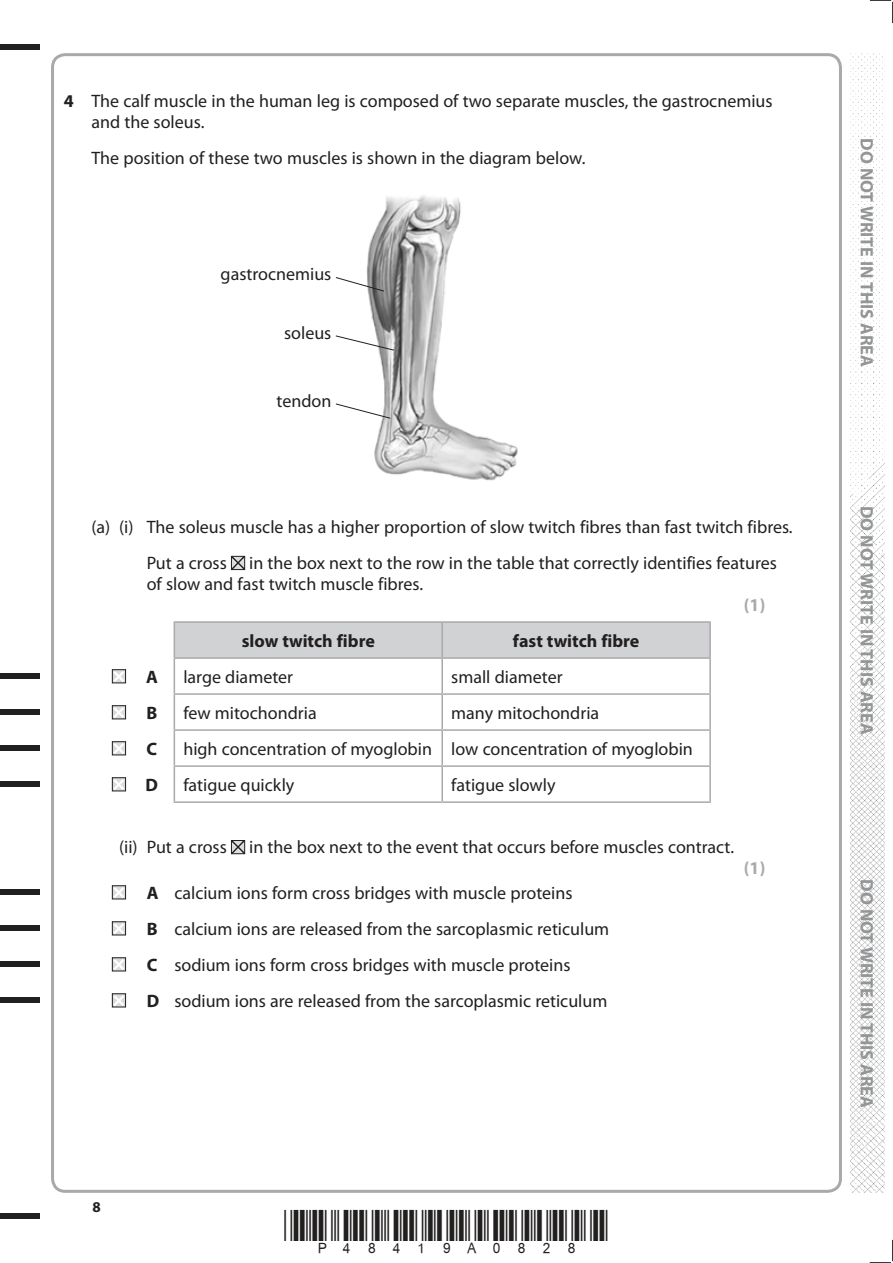
<style>
.page{position:relative;width:893px;height:1263px;background:#fff}
.page>*{position:absolute;margin:0;border:0;box-sizing:border-box;transform-origin:0 0}
.t1{font:18px/36px "Myriad Pro";color:#221f1f}
.t2{font:700 18px "Myriad Pro";color:#939597}
.t3{font:700 18px "Myriad Pro";color:#221f1f}
.t4{font:700 18px "Myriad Pro";color:#a7a9ab}
.t5{font:700 15px "Myriad Pro";color:#221f1f}
.s1{font-weight:700}
</style>
<div class="page">
<div style="left:0;top:44px;width:40px;height:5px;background:#221f1f"></div>
<div style="left:0;top:1214px;width:40px;height:5px;background:#221f1f"></div>
<svg style="left:870px;top:0;width:23px;height:23px"></svg>
<svg style="left:870px;top:1240px;width:23px;height:23px"></svg>
<img style="left:850px;top:53px;width:34px;height:1140px">
<img style="left:366px;top:195px;width:152px;height:286px">
<svg style="left:335px;top:277px;width:50px;height:15px"></svg>
<svg style="left:335px;top:335px;width:60px;height:16px"></svg>
<svg style="left:335px;top:403px;width:56px;height:16px"></svg>
<svg style="left:230px;top:555px;width:16px;height:16px"></svg>
<div style="left:175px;top:623px;width:534px;height:34px;background:#d1d2d4"></div>
<hr style="left:174px;top:621px;width:268px;height:2px;background:#a7a9ab">
<hr style="left:442px;top:621px;width:269px;height:2px;background:#a7a9ab">
<hr style="left:441px;top:623px;width:2px;height:34px;background:#a7a9ab">
<hr style="left:709px;top:623px;width:2px;height:34px;background:#a7a9ab">
<hr style="left:174px;top:657px;width:268px;height:2px;background:#a7a9ab">
<hr style="left:442px;top:657px;width:269px;height:2px;background:#a7a9ab">
<hr style="left:441px;top:659px;width:2px;height:34px;background:#a7a9ab">
<hr style="left:709px;top:659px;width:2px;height:34px;background:#a7a9ab">
<hr style="left:174px;top:693px;width:268px;height:2px;background:#a7a9ab">
<hr style="left:442px;top:693px;width:269px;height:2px;background:#a7a9ab">
<hr style="left:441px;top:695px;width:2px;height:34px;background:#a7a9ab">
<hr style="left:709px;top:695px;width:2px;height:34px;background:#a7a9ab">
<hr style="left:174px;top:729px;width:268px;height:2px;background:#a7a9ab">
<hr style="left:442px;top:729px;width:269px;height:2px;background:#a7a9ab">
<hr style="left:441px;top:731px;width:2px;height:34px;background:#a7a9ab">
<hr style="left:709px;top:731px;width:2px;height:34px;background:#a7a9ab">
<hr style="left:174px;top:765px;width:268px;height:2px;background:#a7a9ab">
<hr style="left:442px;top:765px;width:269px;height:2px;background:#a7a9ab">
<hr style="left:441px;top:767px;width:2px;height:34px;background:#a7a9ab">
<hr style="left:709px;top:767px;width:2px;height:34px;background:#a7a9ab">
<hr style="left:174px;top:801px;width:268px;height:2px;background:#a7a9ab">
<hr style="left:442px;top:801px;width:269px;height:2px;background:#a7a9ab">
<hr style="left:174px;top:623px;width:1px;height:34px;background:#a7a9ab">
<hr style="left:174px;top:659px;width:1px;height:34px;background:#a7a9ab">
<hr style="left:174px;top:695px;width:1px;height:34px;background:#a7a9ab">
<hr style="left:174px;top:731px;width:1px;height:34px;background:#a7a9ab">
<hr style="left:174px;top:767px;width:1px;height:34px;background:#a7a9ab">
<svg style="left:230px;top:840px;width:16px;height:15px"></svg>
<div style="left:0;top:889px;width:40px;height:6px;background:#221f1f"></div>
<div style="left:0;top:925px;width:40px;height:6px;background:#221f1f"></div>
<div style="left:0;top:961px;width:40px;height:6px;background:#221f1f"></div>
<div style="left:0;top:997px;width:40px;height:6px;background:#221f1f"></div>
<svg style="left:111px;top:885px;width:16px;height:15px"></svg>
<svg style="left:111px;top:921px;width:16px;height:15px"></svg>
<svg style="left:111px;top:957px;width:16px;height:15px"></svg>
<svg style="left:111px;top:993px;width:16px;height:15px"></svg>
<div style="left:0;top:673px;width:40px;height:6px;background:#221f1f"></div>
<div style="left:0;top:709px;width:40px;height:6px;background:#221f1f"></div>
<div style="left:0;top:745px;width:40px;height:6px;background:#221f1f"></div>
<div style="left:0;top:781px;width:40px;height:6px;background:#221f1f"></div>
<svg style="left:111px;top:669px;width:16px;height:15px"></svg>
<svg style="left:111px;top:705px;width:16px;height:15px"></svg>
<svg style="left:111px;top:741px;width:16px;height:15px"></svg>
<svg style="left:111px;top:777px;width:16px;height:15px"></svg>
<p class="t1" style="left:91px;top:92px;width:683px;line-height:21px;text-indent:-28px"><span class="s1">4</span> The calf muscle in the human leg is composed of two separate muscles, the gastrocnemius and the soleus.</p>
<p class="t1" style="left:91px;top:142px;width:495px">The position of these two muscles is shown in the diagram below.</p>
<p class="t1" style="left:221px;top:257px;width:112px">gastrocnemius</p>
<p class="t1" style="left:284px;top:317px;width:49px">soleus</p>
<p class="t1" style="left:277px;top:384px;width:56px">tendon</p>
<p class="t1" style="left:147px;top:510px;width:647px;text-indent:-55px">(a) (i) The soleus muscle has a higher proportion of slow twitch fibres than fast twitch fibres.<br>Put a cross in the box next to the row in the table that correctly identifies features</p>
<p class="t1" style="left:147px;top:567px;width:278px">of slow and fast twitch muscle fibres.</p>
<p class="t4" style="left:744px;top:598px;width:23px">(1)</p>
<p class="t3" style="left:242px;top:634px;width:135px">slow twitch fibre</p>
<p class="t3" style="left:513px;top:634px;width:128px">fast twitch fibre</p>
<p class="t3" style="left:146px;top:670px;width:13px">A</p>
<p class="t1" style="left:183px;top:660px;width:111px">large diameter</p>
<p class="t1" style="left:451px;top:660px;width:113px">small diameter</p>
<p class="t3" style="left:146px;top:706px;width:12px">B</p>
<p class="t1" style="left:183px;top:696px;width:135px">few mitochondria</p>
<p class="t1" style="left:451px;top:696px;width:149px">many mitochondria</p>
<p class="t3" style="left:147px;top:742px;width:12px">C</p>
<p class="t1" style="left:183px;top:732px;width:511px">high concentration of myoglobin low concentration of myoglobin</p>
<p class="t3" style="left:146px;top:778px;width:14px">D</p>
<p class="t1" style="left:183px;top:768px;width:113px">fatigue quickly</p>
<p class="t1" style="left:451px;top:768px;width:106px">fatigue slowly</p>
<p class="t1" style="left:119px;top:830px;width:617px">(ii) Put a cross in the box next to the event that occurs before muscles contract.</p>
<p class="t1" style="left:147px;top:876px;width:464px"><span class="s1">A</span> calcium ions form cross bridges with muscle proteins<br><span class="s1">B</span> calcium ions are released from the sarcoplasmic reticulum <span class="s1">C</span> sodium ions form cross bridges with muscle proteins<br><span class="s1">D</span> sodium ions are released from the sarcoplasmic reticulum</p>
<p class="t4" style="left:744px;top:861px;width:23px">(1)</p>
<p class="t5" style="left:92px;top:1201px;width:10px">8</p>
<p class="t2" style="left:877px;top:138px;width:230px;rotate:90deg">DO NOT WRITE IN THIS AREA</p>
<p class="t2" style="left:877px;top:506px;width:230px;rotate:90deg">DO NOT WRITE IN THIS AREA</p>
<p class="t2" style="left:877px;top:879px;width:230px;rotate:90deg">DO NOT WRITE IN THIS AREA</p>
</div>
